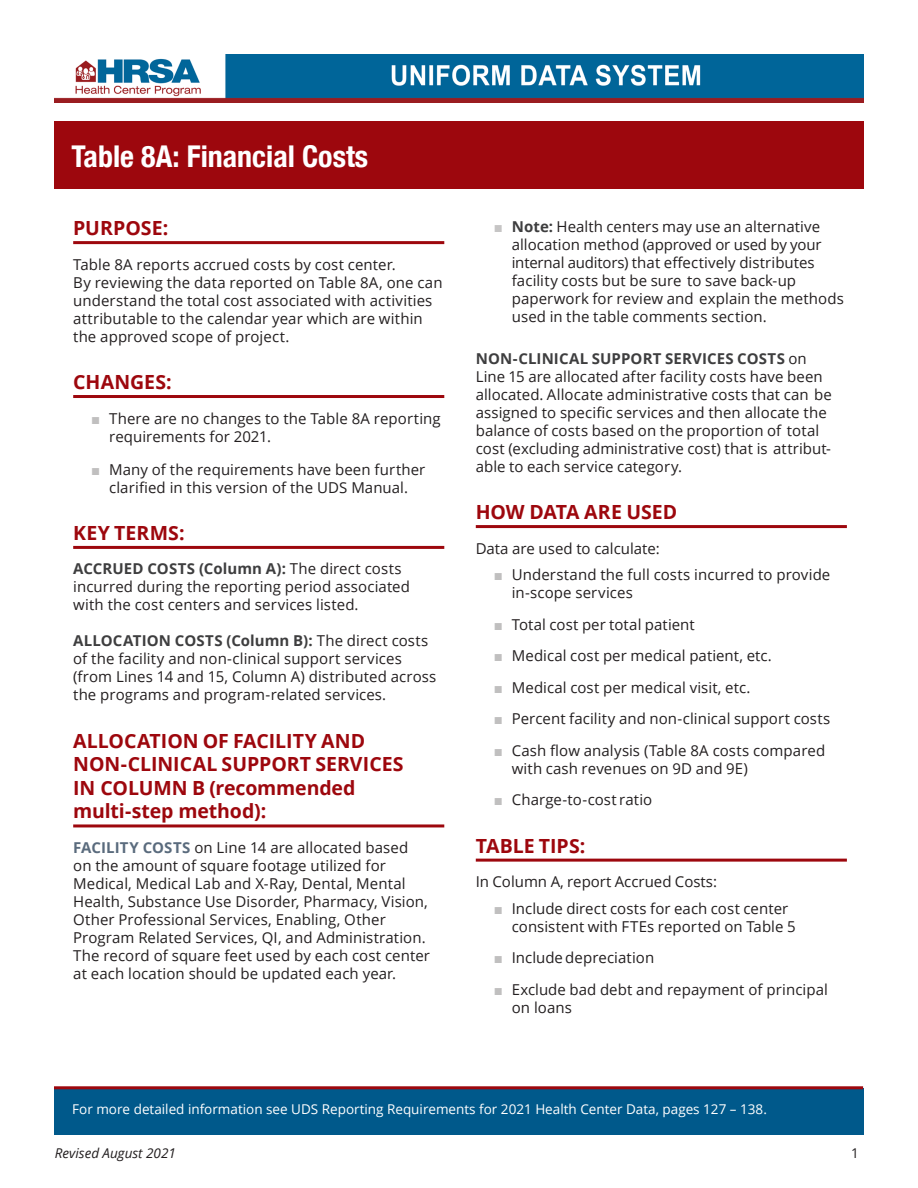
<style>
.page{position:relative;width:918px;height:1188px;background:#fff}
.page>*{position:absolute;margin:0;border:0;box-sizing:border-box;transform-origin:0 0}
.t1{font:700 condensed 30px "Helvetica Neue LT Com";color:#fff}
.t2{font:700 19.5px/23.5px "Open Sans";color:#9d070d}
.t3{font:15px/18px "Open Sans";letter-spacing:.005em;color:#231f20}
.t4{font:13.5px "Open Sans";color:#fff}
.t5{font:italic 13.5px "Open Sans";color:#231f20}
.t6{font:13.5px "Open Sans";color:#231f20}
.s1{font-family:"Arial";color:#c0bfbf}
.s2{font-weight:700;color:#3e3e3f}
.s3{font-weight:700;color:#5a6b7d}
.s4{font-family:"Arial";color:#c6c5c5}
</style>
<div class="page">
<div style="left:54px;top:1088px;width:809px;height:47px;background:#00598b"></div>
<div style="left:54px;top:122px;width:810px;height:67px;background:#9d070d"></div>
<img style="left:54px;top:54px;width:809px;height:48px">
<hr style="left:54px;top:1086px;width:809px;height:3px;background:#9d070d">
<hr style="left:73px;top:241px;width:371px;height:3px;background:#9d070d">
<hr style="left:73px;top:395px;width:371px;height:3px;background:#9d070d">
<hr style="left:73px;top:546px;width:371px;height:3px;background:#9d070d">
<hr style="left:73px;top:824px;width:371px;height:3px;background:#9d070d">
<hr style="left:476px;top:525px;width:371px;height:3px;background:#9d070d">
<hr style="left:476px;top:859px;width:371px;height:3px;background:#9d070d">
<h2 class="t1" style="left:71px;top:138px;width:298px">Table 8A: Financial Costs</h2>
<h3 class="t2" style="left:73px;top:216px;width:97px">PURPOSE:</h3>
<p class="t3" style="left:73px;top:255px;width:371px">Table 8A reports accrued costs by cost center.<br>By reviewing the data reported on Table 8A, one can understand the total cost associated with activities attributable to the calendar year which are within the approved scope of project.</p>
<h3 class="t2" style="left:73px;top:370px;width:100px">CHANGES:</h3>
<p class="t3" style="left:109px;top:409px;width:333px;text-indent:-18px"><span class="s1">■</span> There are no changes to the Table 8A reporting requirements for 2021.</p>
<p class="t3" style="left:91px;top:460px;width:336px;text-align:center"><span class="s1">■</span> Many of the requirements have been further clarified in this version of the UDS Manual.</p>
<h3 class="t2" style="left:73px;top:521px;width:113px">KEY TERMS:</h3>
<p class="t3" style="left:73px;top:560px;width:338px"><span class="s2">ACCRUED COSTS (Column A):</span> The direct costs incurred during the reporting period associated with the cost centers and services listed.</p>
<p class="t3" style="left:73px;top:632px;width:365px"><span class="s2">ALLOCATION COSTS (Column B):</span> The direct costs of the facility and non-clinical support services (from Lines 14 and 15, Column A) distributed across the programs and program-related services.</p>
<h3 class="t2" style="left:73px;top:728px;width:332px">ALLOCATION OF FACILITY AND<br>NON-CLINICAL SUPPORT SERVICES<br>IN COLUMN B (recommended multi-step method):</h3>
<p class="t3" style="left:73px;top:838px;width:358px"><span class="s3">FACILITY COSTS</span> on Line 14 are allocated based on the amount of square footage utilized for Medical, Medical Lab and X-Ray, Dental, Mental Health, Substance Use Disorder, Pharmacy, Vision, Other Professional Services, Enabling, Other Program Related Services, QI, and Administration.<br>The record of square feet used by each cost center at each location should be updated each year.</p>
<p class="t3" style="left:512px;top:217px;width:334px;text-indent:-18px"><span class="s4">■</span> <span class="s2">Note:</span> Health centers may use an alternative allocation method (approved or used by your internal auditors) that effectively distributes facility costs but be sure to save back-up paperwork for review and explain the methods used in the table comments section.</p>
<p class="t3" style="left:476px;top:349px;width:358px"><span class="s2">NON-CLINICAL SUPPORT SERVICES COSTS</span> on Line 15 are allocated after facility costs have been allocated. Allocate administrative costs that can be assigned to specific services and then allocate the balance of costs based on the proportion of total cost (excluding administrative cost) that is attribut&shy;able to each service category.</p>
<h3 class="t2" style="left:476px;top:500px;width:203px">HOW DATA ARE USED</h3>
<p class="t3" style="left:476px;top:539px;width:186px">Data are used to calculate:</p>
<p class="t3" style="left:512px;top:565px;width:320px;text-indent:-18px"><span class="s1">■</span> Understand the full costs incurred to provide in-scope services</p>
<p class="t3" style="left:494px;top:615px;width:202px"><span class="s1">■</span> Total cost per total patient</p>
<p class="t3" style="left:494px;top:646px;width:280px"><span class="s1">■</span> Medical cost per medical patient, etc.</p>
<p class="t3" style="left:494px;top:678px;width:258px"><span class="s1">■</span> Medical cost per medical visit, etc.</p>
<p class="t3" style="left:494px;top:709px;width:338px"><span class="s1">■</span> Percent facility and non-clinical support costs</p>
<p class="t3" style="left:512px;top:741px;width:315px;text-indent:-18px"><span class="s1">■</span> Cash flow analysis (Table 8A costs compared with cash revenues on 9D and 9E)</p>
<p class="t3" style="left:494px;top:790px;width:160px"><span class="s1">■</span> Charge-to-cost ratio</p>
<h3 class="t2" style="left:476px;top:833px;width:111px">TABLE TIPS:</h3>
<p class="t3" style="left:476px;top:872px;width:243px">In Column A, report Accrued Costs:</p>
<p class="t3" style="left:512px;top:899px;width:285px;text-indent:-18px"><span class="s1">■</span> Include direct costs for each cost center consistent with FTEs reported on Table 5</p>
<p class="t3" style="left:494px;top:948px;width:162px"><span class="s1">■</span> Include depreciation</p>
<p class="t3" style="left:512px;top:980px;width:318px;text-indent:-18px"><span class="s1">■</span> Exclude bad debt and repayment of principal on loans</p>
<p class="t4" style="left:72px;top:1100px;width:696px">For more detailed information see UDS Reporting Requirements for 2021 Health Center Data, pages 127 – 138.</p>
<p class="t5" style="left:55px;top:1144px;width:122px">Revised August 2021</p>
<p class="t6" style="left:851px;top:1144px;width:9px">1</p>
</div>
